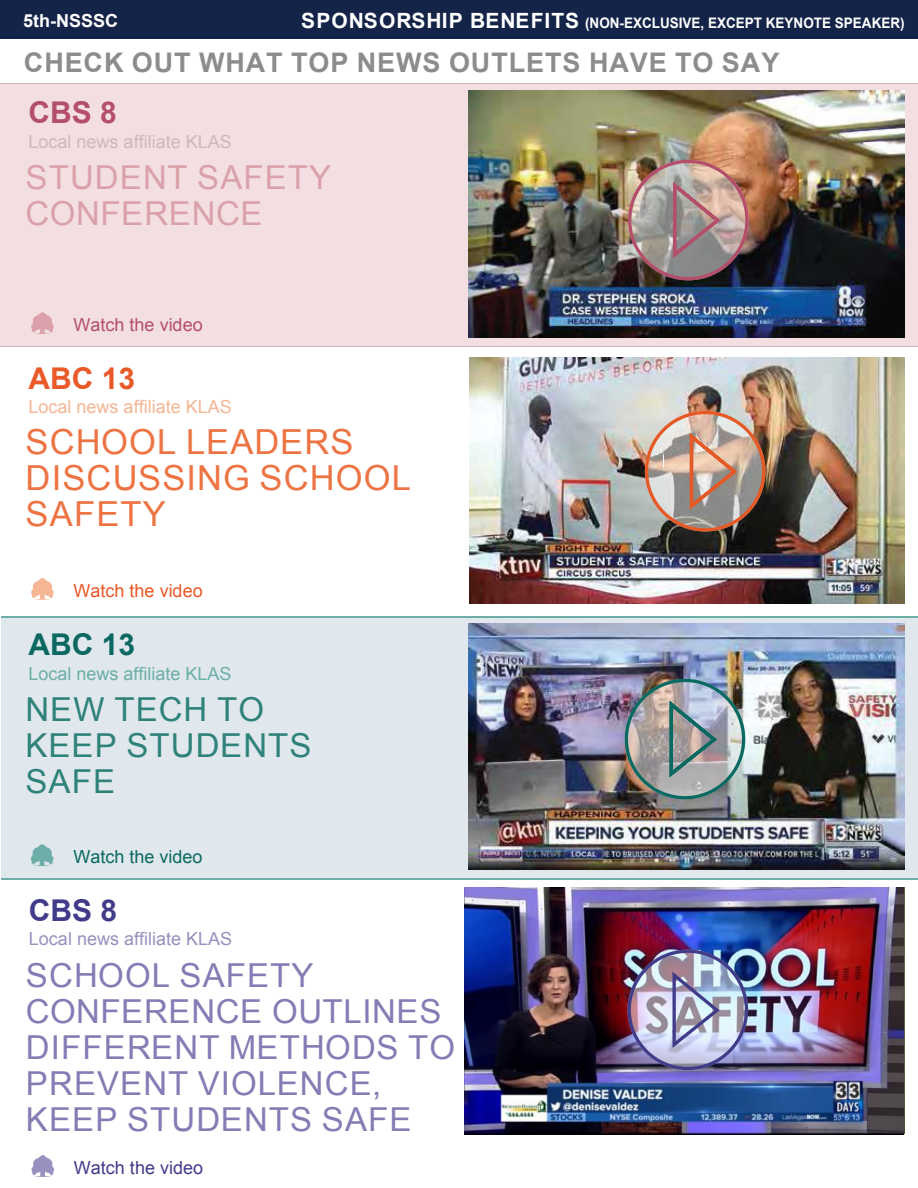
<style>
.page{position:relative;width:918px;height:1188px;background:#fff}
.page>*{position:absolute;margin:0;border:0;box-sizing:border-box;transform-origin:0 0}
.t1{font:34.5px/36px "Arial";letter-spacing:.035em;color:#ed7343}
.t2{font:33px/36px "Arial";letter-spacing:.035em;color:#847cb4}
.t3{font:33px/36px "Arial";letter-spacing:.035em;color:#2f827a}
.t4{font:33px/36px "Arial";letter-spacing:.035em;color:#dba1ab}
.t5{font:700 30px "Arial";color:#ea5928}
.t6{font:700 30px "Arial";color:#0b6961}
.t7{font:700 30px "Arial";color:#b44f6b}
.t8{font:700 30px "Arial";color:#423b8a}
.t9{font:700 27px "Arial";letter-spacing:.035em;color:#8d8b8b}
.t10{font:18px "Arial";color:#d2b6ba}
.t11{font:18px "Arial";color:#f4b695}
.t12{font:18px "Arial";color:#6daea8}
.t13{font:18px "Arial";color:#9891bf}
.t14{font:18px "Arial";color:#b44f6b}
.t15{font:18px "Arial";color:#ea5928}
.t16{font:18px "Arial";color:#0b6961}
.t17{font:18px "Arial";color:#423b8a}
.t18{font:700 18px "Arial";color:#fff}
.t19{font:700 14.55px "Arial";color:#fff;scale:.93 1}
.s1{font-size:21px}
</style>
<div class="page">
<div style="left:0;top:85px;width:918px;height:261px;background:#f3dfe1"></div>
<svg style="left:31px;top:312px;width:23px;height:22px"></svg>
<svg style="left:31px;top:578px;width:23px;height:22px"></svg>
<div style="left:1px;top:618px;width:917px;height:260px;background:#e0e8ed"></div>
<svg style="left:30px;top:844px;width:24px;height:22px"></svg>
<svg style="left:31px;top:1155px;width:23px;height:22px"></svg>
<img style="left:469px;top:91px;width:435px;height:246px">
<img style="left:628px;top:160px;width:121px;height:120px">
<img style="left:469px;top:357px;width:435px;height:247px">
<img style="left:645px;top:411px;width:121px;height:121px">
<img style="left:469px;top:624px;width:435px;height:246px">
<img style="left:625px;top:679px;width:120px;height:120px">
<div style="left:0;top:0;width:918px;height:39px;background:#142348"></div>
<img style="left:464px;top:887px;width:440px;height:248px">
<img style="left:628px;top:950px;width:120px;height:120px">
<p class="t18" style="left:23px;top:8px;width:97px">5th-NSSSC</p>
<p class="t19" style="left:301px;top:13px;width:650px"><span class="s1">SPONSORSHIP BENEFITS</span> (NON-EXCLUSIVE, EXCEPT KEYNOTE SPEAKER)</p>
<p class="t9" style="left:24px;top:44px;width:757px">CHECK OUT WHAT TOP NEWS OUTLETS HAVE TO SAY</p>
<p class="t7" style="left:29px;top:92px;width:90px">CBS 8</p>
<p class="t10" style="left:29px;top:129px;width:205px">Local news affiliate KLAS</p>
<p class="t4" style="left:26px;top:159px;width:307px">STUDENT SAFETY<br>CONFERENCE</p>
<p class="t14" style="left:74px;top:312px;width:131px">Watch the video</p>
<p class="t5" style="left:29px;top:357px;width:108px">ABC 13</p>
<p class="t11" style="left:29px;top:395px;width:205px">Local news affiliate KLAS</p>
<p class="t1" style="left:26px;top:424px;width:387px">SCHOOL LEADERS<br>DISCUSSING SCHOOL<br>SAFETY</p>
<p class="t15" style="left:74px;top:578px;width:131px">Watch the video</p>
<p class="t6" style="left:28px;top:624px;width:108px">ABC 13</p>
<p class="t12" style="left:28px;top:661px;width:205px">Local news affiliate KLAS</p>
<p class="t3" style="left:25px;top:691px;width:288px">NEW TECH TO<br>KEEP STUDENTS<br>SAFE</p>
<p class="t16" style="left:73px;top:844px;width:131px">Watch the video</p>
<p class="t8" style="left:29px;top:890px;width:90px">CBS 8</p>
<p class="t13" style="left:29px;top:927px;width:205px">Local news affiliate KLAS</p>
<p class="t2" style="left:26px;top:957px;width:431px">SCHOOL SAFETY<br>CONFERENCE OUTLINES<br>DIFFERENT METHODS TO<br>PREVENT VIOLENCE,<br>KEEP STUDENTS SAFE</p>
<p class="t17" style="left:74px;top:1155px;width:131px">Watch the video</p>
</div>
